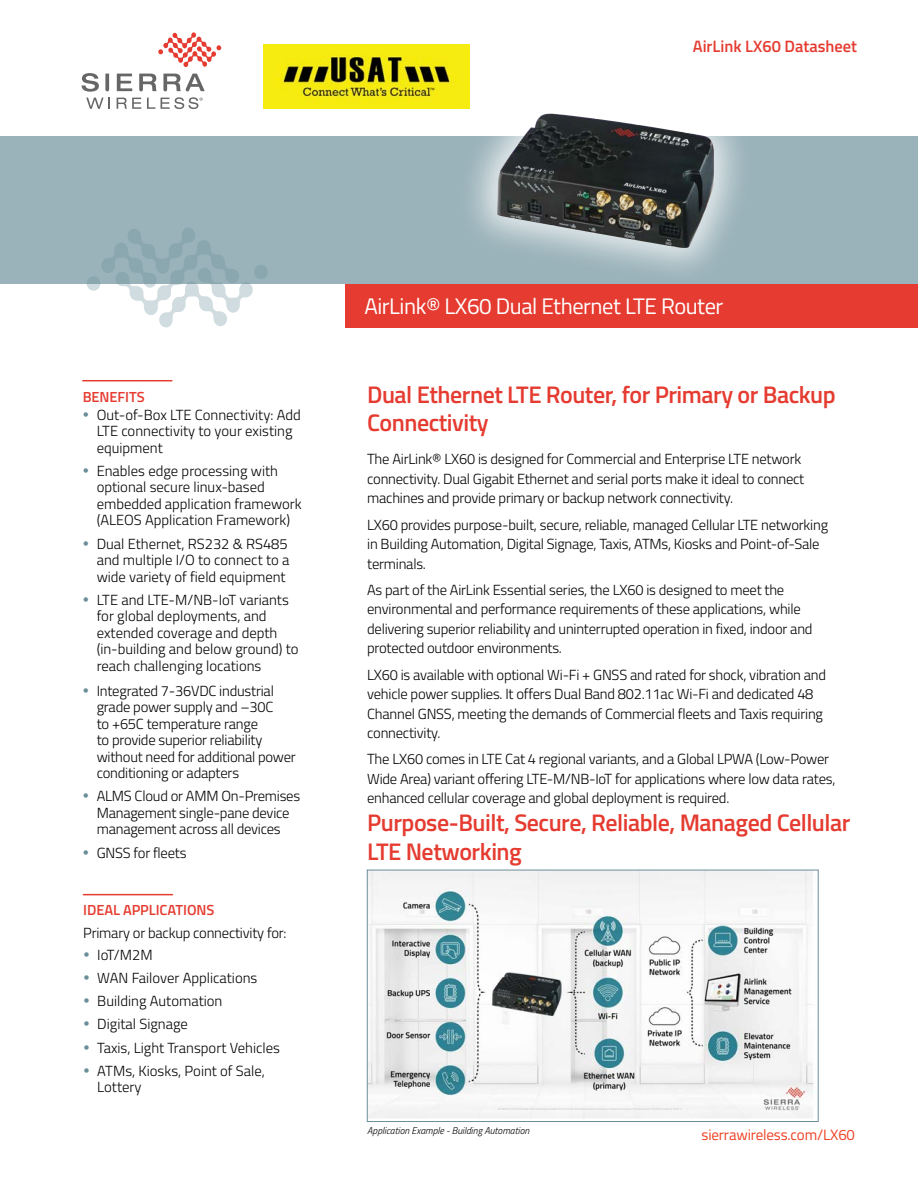
<style>
.page{position:relative;width:918px;height:1188px;background:#fff}
.page>*{position:absolute;margin:0;border:0;box-sizing:border-box;transform-origin:0 0}
.t1{font:600 24px/28.8px "Titillium Web";letter-spacing:-.02em;color:#e53b30}
.t2{font:22.5px "Titillium Web";letter-spacing:-.02em;color:#fff}
.t3{font:600 16.5px "Titillium Web";color:#e53b30}
.t4{font:15px "Titillium Web";letter-spacing:-.01em;color:#ef4123}
.t5{font:300 14.7px/16.5px "Titillium Web";letter-spacing:-.015em;color:#000}
.t6{font:600 14.7px "Titillium Web";letter-spacing:-.005em;color:#e53b30}
.t7{font:italic 300 9.75px "Titillium Web";color:#000}
.s1{color:#6a8e9a}
</style>
<div class="page">
<div style="left:0;top:137px;width:918px;height:147px;background:#9ab2ba"></div>
<svg style="left:86px;top:228px;width:182px;height:100px"></svg>
<div style="left:457px;top:75px;width:297px;height:211px;background:#fff;opacity:.75"></div>
<img style="left:474px;top:93px;width:265px;height:177px">
<div style="left:346px;top:284px;width:572px;height:43px;background:#e53b30"></div>
<svg style="left:86px;top:98px;width:24px;height:11px"></svg>
<svg style="left:117px;top:98px;width:24px;height:11px"></svg>
<svg style="left:147px;top:98px;width:8px;height:11px"></svg>
<svg style="left:82px;top:73px;width:17px;height:19px"></svg>
<svg style="left:105px;top:74px;width:4px;height:17px"></svg>
<svg style="left:117px;top:74px;width:15px;height:17px"></svg>
<svg style="left:163px;top:74px;width:42px;height:17px"></svg>
<svg style="left:139px;top:74px;width:18px;height:17px"></svg>
<svg style="left:158px;top:32px;width:63px;height:35px"></svg>
<svg style="left:161px;top:97px;width:42px;height:12px"></svg>
<hr style="left:83px;top:380px;width:89px;height:1px;background:#e53b30">
<hr style="left:83px;top:894px;width:89px;height:1px;background:#e53b30">
<img style="left:369px;top:872px;width:445px;height:247px">
<div style="left:367px;top:870px;width:451px;height:252px;border:1px solid #6a8e9a"></div>
<img style="left:263px;top:44px;width:206px;height:65px">
<p class="t3" style="left:693px;top:33px;width:166px">AirLink LX60 Datasheet</p>
<p class="t6" style="left:83px;top:385px;width:63px">BENEFITS</p>
<p class="t5" style="left:97px;top:406px;width:206px;text-indent:-14px"><span class="s1">•</span> Out-of-Box LTE Connectivity: Add<br>LTE connectivity to your existing equipment</p>
<p class="t5" style="left:97px;top:462px;width:207px;text-indent:-14px"><span class="s1">•</span> Enables edge processing with optional secure linux-based embedded application framework (ALEOS Application Framework)</p>
<p class="t5" style="left:97px;top:535px;width:194px;text-align:justify;text-indent:-14px"><span class="s1">•</span> Dual Ethernet, RS232 &amp; RS485 and multiple I/O to connect to a wide variety of field equipment</p>
<p class="t5" style="left:97px;top:591px;width:203px;text-indent:-14px"><span class="s1">•</span> LTE and LTE-M/NB-IoT variants for global deployments, and extended coverage and depth (in-building and below ground) to reach challenging locations</p>
<p class="t5" style="left:97px;top:682px;width:201px;text-indent:-14px"><span class="s1">•</span> Integrated 7-36VDC industrial grade power supply and –30C<br>to +65C temperature range<br>to provide superior reliability without need for additional power conditioning or adapters</p>
<p class="t5" style="left:83px;top:787px;width:219px;text-align:center"><span class="s1">•</span> ALMS Cloud or AMM On-Premises<br>Management single-pane device management across all devices</p>
<p class="t5" style="left:83px;top:844px;width:105px"><span class="s1">•</span> GNSS for fleets</p>
<p class="t6" style="left:83px;top:899px;width:133px">IDEAL APPLICATIONS</p>
<p class="t5" style="left:83px;top:924px;width:205px">Primary or backup connectivity for:</p>
<p class="t5" style="left:83px;top:946px;width:71px"><span class="s1">•</span> IoT/M2M</p>
<p class="t5" style="left:83px;top:969px;width:176px"><span class="s1">•</span> WAN Failover Applications</p>
<p class="t5" style="left:83px;top:992px;width:141px"><span class="s1">•</span> Building Automation</p>
<p class="t5" style="left:83px;top:1015px;width:106px"><span class="s1">•</span> Digital Signage</p>
<p class="t5" style="left:83px;top:1039px;width:198px"><span class="s1">•</span> Taxis, Light Transport Vehicles</p>
<p class="t5" style="left:97px;top:1062px;width:169px;text-indent:-14px"><span class="s1">•</span> ATMs, Kiosks, Point of Sale,<br>Lottery</p>
<h2 class="t2" style="left:365px;top:289px;width:137px">S erra Wireless</h2>
<h2 class="t2" style="left:364px;top:290px;width:360px">AirLink® LX60 Dual Ethernet LTE Router</h2>
<h1 class="t1" style="left:367px;top:379px;width:470px">Dual Ethernet LTE Router, for Primary or Backup<br>Connectivity</h1>
<p class="t5" style="left:367px;top:449px;width:439px;line-height:19.5px">The AirLink® LX60 is designed for Commercial and Enterprise LTE network connectivity. Dual Gigabit Ethernet and serial ports make it ideal to connect machines and provide primary or backup network connectivity.</p>
<p class="t5" style="left:367px;top:514px;width:462px;line-height:19.5px">LX60 provides purpose-built, secure, reliable, managed Cellular LTE networking in Building Automation, Digital Signage, Taxis, ATMs, Kiosks and Point-of-Sale terminals.</p>
<p class="t5" style="left:367px;top:579px;width:447px;line-height:19.5px">As part of the AirLink Essential series, the LX60 is designed to meet the environmental and performance requirements of these applications, while delivering superior reliability and uninterrupted operation in fixed, indoor and protected outdoor environments.</p>
<p class="t5" style="left:367px;top:664px;width:460px;line-height:19.5px">LX60 is available with optional Wi-Fi + GNSS and rated for shock, vibration and vehicle power supplies. It offers Dual Band 802.11ac Wi-Fi and dedicated 48<br>Channel GNSS, meeting the demands of Commercial fleets and Taxis requiring connectivity.</p>
<p class="t5" style="left:367px;top:749px;width:470px;line-height:19.5px">The LX60 comes in LTE Cat 4 regional variants, and a Global LPWA (Low-Power<br>Wide Area) variant offering LTE-M/NB-IoT for applications where low data rates, enhanced cellular coverage and global deployment is required.</p>
<h1 class="t1" style="left:367px;top:807px;width:485px">Purpose-Built, Secure, Reliable, Managed Cellular<br>LTE Networking</h1>
<p class="t7" style="left:367px;top:1124px;width:164px">Application Example - Building Automation</p>
<p class="t4" style="left:702px;top:1124px;width:155px">sierrawireless.com/LX60</p>
</div>
